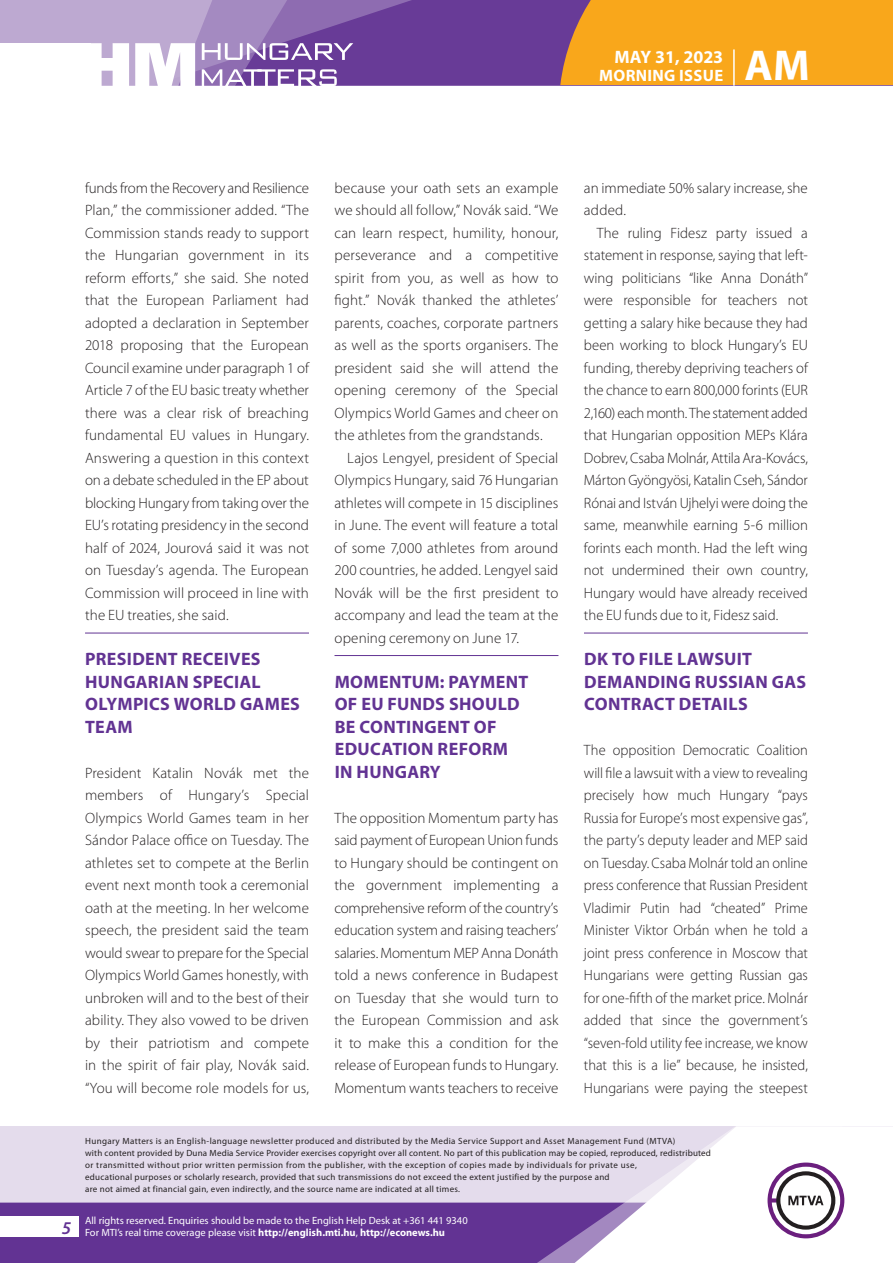
<style>
.page{position:relative;width:893px;height:1263px;background:#fff}
.page>*{position:absolute;margin:0;border:0;box-sizing:border-box;transform-origin:0 0}
.t1{font:700 43.35px "Myriad Pro";color:#fff}
._01_cimsor{font:700 18px/22.5px "Myriad Pro";letter-spacing:.02em;color:#623393}
.t2{font:700 18px "Myriad Pro";color:#fff}
.t3{font:italic 600 18px "Myriad Pro";color:#623393}
.t4{font:700 16.5px "Myriad Pro";letter-spacing:.02em;color:#fff}
._03_kenyer_szöveg-1{font:300 15px/22.5px "Myriad Pro";letter-spacing:.005em;color:#231f20;text-align:justify}
._03_kenyer_szöveg-2{font:300 15px/22.5px "Myriad Pro";color:#231f20;text-align:justify}
._03_kenyer_szöveg-1-2{font:300 15px/22.5px "Myriad Pro";letter-spacing:.005em;color:#231f20;text-align:justify;scale:.96 1}
.t5{font:10.5px/12px "Myriad Pro";color:#fff}
.t6{font:9px/12px "Myriad Pro";letter-spacing:.03em;color:#231f20}
.s1{font-weight:700}
</style>
<div class="page">
<div style="left:0;top:1126px;width:893px;height:137px;background:#e4dcec"></div>
<div style="left:0;top:1202px;width:506px;height:61px;background:#623393"></div>
<div style="left:506px;top:1202px;width:43px;height:61px;background:#623393"></div>
<svg style="left:549px;top:1126px;width:344px;height:137px;fill:#fff"></svg>
<svg style="left:767px;top:1162px;width:77px;height:76px;background:#c5b8c8"></svg>
<div style="left:0;top:1216px;width:79px;height:20px;background:#fff"></div>
<div style="left:0;top:0;width:893px;height:85px;background:#683b97"></div>
<div style="left:560px;top:0;width:333px;height:85px;background:#f9a71b"></div>
<hr style="left:733px;top:49px;width:2px;height:37px;background:#fff">
<svg style="left:0;top:0;width:479px;height:86px"></svg>
<hr style="left:85px;top:633px;width:224px;height:1px;background:#623393">
<hr style="left:334px;top:655px;width:224px;height:1px;background:#623393">
<hr style="left:584px;top:633px;width:224px;height:1px;background:#623393">
<p class="t2" style="left:614px;top:45px;width:110px">May 31, 2023</p>
<p class="t4" style="left:599px;top:65px;width:125px">MORNING ISSUE</p>
<h1 class="t1" style="left:745px;top:37px;width:67px">AM</h1>
<p class="_03_kenyer_szöveg-1" style="left:85px;top:176px;width:225px">funds from the Recovery and Resilience Plan,” the commissioner added. “The Commission stands ready to support the Hungarian government in its reform efforts,” she said. She noted that the European Parliament had adopted a declaration in September 2018 proposing that the European Council examine under paragraph 1 of Article 7 of the EU basic treaty whether there was a clear risk of breaching fundamental EU values in Hungary.<br>Answering a question in this context on a debate scheduled in the EP about blocking Hungary from taking over the EU’s rotating presidency in the second half of 2024, Jourová said it was not on Tuesday’s agenda. The European Commission will proceed in line with the EU treaties, she said.</p>
<p class="_01_cimsor" style="left:85px;top:647px;width:216px">PRESIDENT RECEIVES<br>HUNGARIAN SPECIAL<br>OLYMPICS WORLD GAMES<br>TEAM</p>
<p class="_03_kenyer_szöveg-1" style="left:85px;top:761px;width:225px">President Katalin Novák met the members of Hungary’s Special Olympics World Games team in her Sándor Palace office on Tuesday. The athletes set to compete at the Berlin event next month took a ceremonial oath at the meeting. In her welcome speech, the president said the team would swear to prepare for the Special Olympics World Games honestly, with unbroken will and to the best of their ability. They also vowed to be driven by their patriotism and compete in the spirit of fair play, Novák said. “You will become role models for us,</p>
<p class="_03_kenyer_szöveg-1" style="left:334px;top:176px;width:225px">because your oath sets an example we should all follow,” Novák said. “We can learn respect, humility, honour, perseverance and a competitive spirit from you, as well as how to fight.” Novák thanked the athletes’ parents, coaches, corporate partners as well as the sports organisers. The president said she will attend the opening ceremony of the Special Olympics World Games and cheer on the athletes from the grandstands.</p>
<p class="_03_kenyer_szöveg-2" style="left:334px;top:446px;width:225px;text-indent:13px">Lajos Lengyel, president of Special Olympics Hungary, said 76 Hungarian athletes will compete in 15 disciplines in June. The event will feature a total of some 7,000 athletes from around 200 countries, he added. Lengyel said Novák will be the first president to accompany and lead the team at the opening ceremony on June 17.</p>
<p class="_01_cimsor" style="left:335px;top:670px;width:195px">MOMENTUM: PAYMENT<br>OF EU FUNDS SHOULD<br>BE CONTINGENT OF<br>EDUCATION REFORM<br>IN HUNGARY</p>
<p class="_03_kenyer_szöveg-1" style="left:334px;top:806px;width:225px">The opposition Momentum party has said payment of European Union funds to Hungary should be contingent on the government implementing a comprehensive reform of the country’s education system and raising teachers’ salaries. Momentum MEP Anna Donáth told a news conference in Budapest on Tuesday that she would turn to the European Commission and ask it to make this a condition for the release of European funds to Hungary.<br>Momentum wants teachers to receive</p>
<p class="_03_kenyer_szöveg-1" style="left:584px;top:176px;width:225px">an immediate 50% salary increase, she added.</p>
<p class="_03_kenyer_szöveg-2" style="left:584px;top:221px;width:225px;text-indent:13px">The ruling Fidesz party issued a statement in response, saying that left&shy;wing politicians “like Anna Donáth” were responsible for teachers not getting a salary hike because they had been working to block Hungary’s EU funding, thereby depriving teachers of the chance to earn 800,000 forints (EUR 2,160) each month. The statement added that Hungarian opposition MEPs Klára Dobrev, Csaba Molnár, Attila Ara-Kovács, Márton Gyöngyösi, Katalin Cseh, Sándor Rónai and István Ujhelyi were doing the same, meanwhile earning 5-6 million forints each month. Had the left wing not undermined their own country, Hungary would have already received the EU funds due to it, Fidesz said.</p>
<p class="_01_cimsor" style="left:584px;top:647px;width:224px">DK TO FILE LAWSUIT<br>DEMANDING RUSSIAN GAS<br>CONTRACT DETAILS</p>
<p class="_03_kenyer_szöveg-1-2" style="left:584px;top:739px;width:235px">The opposition Democratic Coalition will file a lawsuit with a view to revealing precisely how much Hungary “pays Russia for Europe’s most expensive gas”, the party’s deputy leader and MEP said on Tuesday. Csaba Molnár told an online press conference that Russian President Vladimir Putin had “cheated” Prime Minister Viktor Orbán when he told a joint press conference in Moscow that Hungarians were getting Russian gas for one-fifth of the market price. Molnár added that since the government’s “seven-fold utility fee increase, we know that this is a lie” because, he insisted, Hungarians were paying the steepest</p>
<p class="t3" style="left:62px;top:1217px;width:11px">5</p>
<p class="t6" style="left:85px;top:1134px;width:627px">Hungary Matters is an English-language newsletter produced and distributed by the Media Service Support and Asset Management Fund (MTVA)<br>with content provided by Duna Media Service Provider exercises copyright over all content. No part of this publication may be copied, reproduced, redistributed or transmitted without prior written permission from the publisher, with the exception of copies made by individuals for private use,<br>educational purposes or scholarly research, provided that such transmissions do not exceed the extent justified by the purpose and<br>are not aimed at financial gain, even indirectly, and the source name are indicated at all times.</p>
<p class="t5" style="left:85px;top:1214px;width:384px">All rights reserved. Enquiries should be made to the English Help Desk at +361 441 9340<br>For MTI’s real time coverage please visit <span class="s1">http://english.mti.hu</span>, <span class="s1">http://econews.hu</span></p>
</div>
